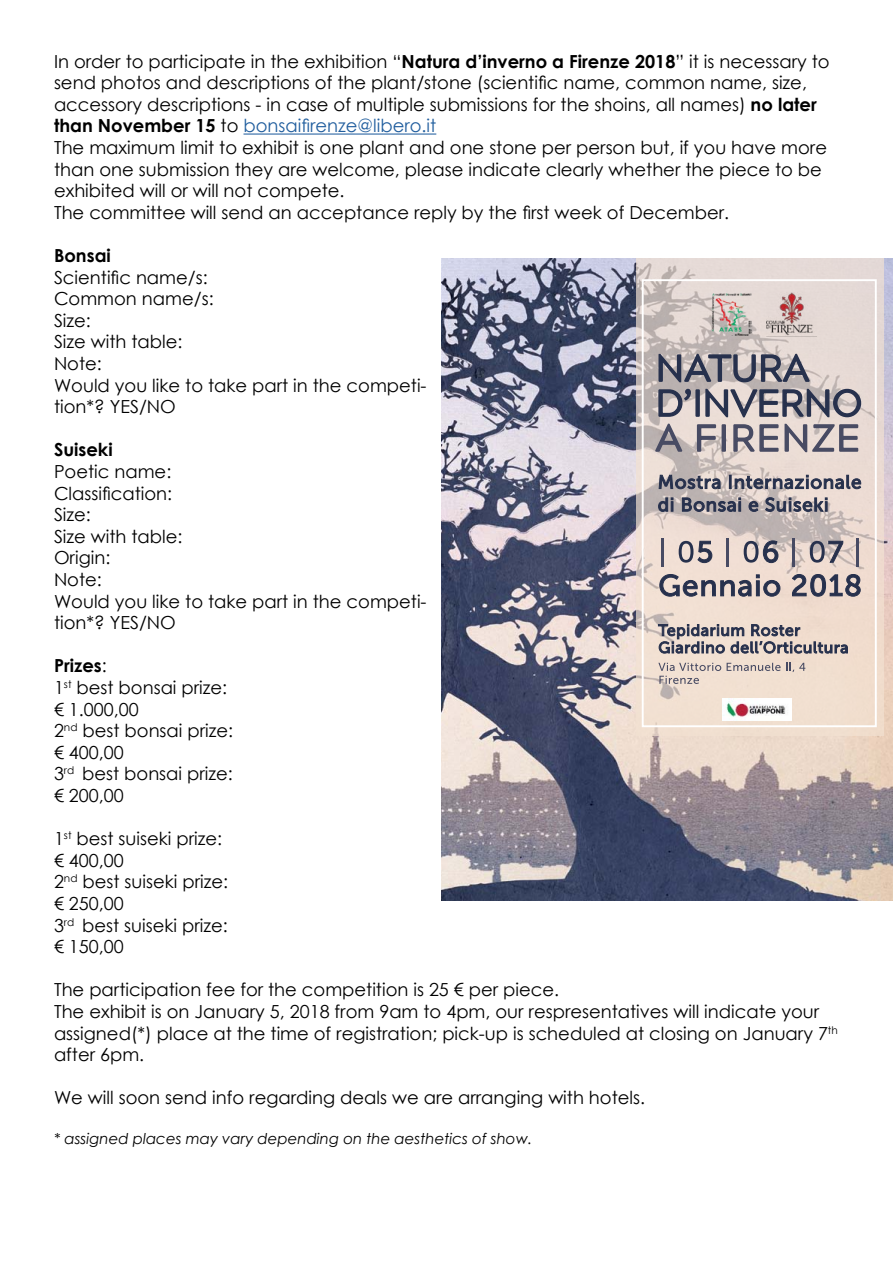
<style>
.page{position:relative;width:893px;height:1263px;background:#fff}
.page>*{position:absolute;margin:0;border:0;box-sizing:border-box;transform-origin:0 0}
.t1{font:18px/21.6px "Century Gothic";color:#000}
.t2{font:700 18px "Century Gothic";color:#000}
.t3{font:italic 15px "Century Gothic";color:#000}
.s1{font-weight:700}
.s2{color:#215e9e}
</style>
<div class="page">
<hr style="left:243px;top:134px;width:193px;height:1px;background:#215e9e">
<img style="left:441px;top:258px;width:452px;height:642px">
<svg style="left:636px;top:258px;width:247px;height:477px;fill:#ecdbd2"></svg>
<svg style="left:659px;top:475px;width:61px;height:14px"></svg>
<svg style="left:729px;top:475px;width:132px;height:14px"></svg>
<svg style="left:658px;top:498px;width:15px;height:14px"></svg>
<svg style="left:682px;top:498px;width:59px;height:14px"></svg>
<svg style="left:749px;top:501px;width:9px;height:11px"></svg>
<svg style="left:765px;top:497px;width:62px;height:15px"></svg>
<svg style="left:658px;top:624px;width:190px;height:29px"></svg>
<svg style="left:727px;top:663px;width:78px;height:9px"></svg>
<svg style="left:658px;top:663px;width:63px;height:21px"></svg>
<hr style="left:661px;top:539px;width:3px;height:28px;background:#484b63">
<svg style="left:679px;top:541px;width:33px;height:22px"></svg>
<hr style="left:726px;top:539px;width:3px;height:28px;background:#484b63">
<svg style="left:744px;top:541px;width:34px;height:22px"></svg>
<hr style="left:792px;top:539px;width:3px;height:28px;background:#484b63">
<svg style="left:810px;top:541px;width:33px;height:22px"></svg>
<hr style="left:856px;top:539px;width:3px;height:28px;background:#484b63">
<svg style="left:659px;top:574px;width:121px;height:22px"></svg>
<svg style="left:792px;top:574px;width:68px;height:22px"></svg>
<div style="left:642px;top:279px;width:235px;height:448px;border:2px solid #fff"></div>
<svg style="left:655px;top:353px;width:207px;height:100px"></svg>
<img style="left:711px;top:293px;width:40px;height:43px">
<img style="left:766px;top:293px;width:50px;height:43px">
<img style="left:722px;top:698px;width:70px;height:23px">
<p class="t1" style="left:54px;top:50px;width:777px">In order to participate in the exhibition “<span class="s1">Natura d’inverno a Firenze 2018</span>” it is necessary to send photos and descriptions of the plant/stone (scientific name, common name, size, accessory descriptions - in case of multiple submissions for the shoins, all names) <span class="s1">no later than November 15</span> to <span class="s2">bonsaifirenze@libero.it<br></span>The maximum limit to exhibit is one plant and one stone per person but, if you have more than one submission they are welcome, please indicate clearly whether the piece to be exhibited will or will not compete.<br>The committee will send an acceptance reply by the first week of December.</p>
<p class="t2" style="left:54px;top:242px;width:58px">Bonsai</p>
<p class="t1" style="left:54px;top:266px;width:374px">Scientific name/s:<br>Common name/s:<br>Size:<br>Size with table:<br>Note:<br>Would you like to take part in the competi&shy;tion*? YES/NO</p>
<p class="t2" style="left:54px;top:436px;width:60px">Suiseki</p>
<p class="t1" style="left:54px;top:460px;width:374px">Poetic name:<br>Classification:<br>Size:<br>Size with table:<br>Origin:<br>Note:<br>Would you like to take part in the competi&shy;tion*? YES/NO</p>
<p class="t1" style="left:54px;top:655px;width:181px"><span class="s1">Prizes</span>:<br>1<sup>st</sup> best bonsai prize: € 1.000,00<br>2<sup>nd</sup> best bonsai prize: € 400,00<br>3<sup>rd</sup> best bonsai prize: € 200,00</p>
<p class="t1" style="left:54px;top:828px;width:176px">1<sup>st</sup> best suiseki prize: € 400,00<br>2<sup>nd</sup> best suiseki prize: € 250,00<br>3<sup>rd</sup> best suiseki prize: € 150,00</p>
<p class="t1" style="left:54px;top:979px;width:785px">The participation fee for the competition is 25 € per piece.<br>The exhibit is on January 5, 2018 from 9am to 4pm, our respresentatives will indicate your assigned(*) place at the time of registration; pick-up is scheduled at closing on January 7<sup>th </sup>after 6pm.</p>
<p class="t1" style="left:54px;top:1087px;width:593px">We will soon send info regarding deals we are arranging with hotels.</p>
<p class="t3" style="left:54px;top:1128px;width:480px">* assigned places may vary depending on the aesthetics of show.</p>
</div>
